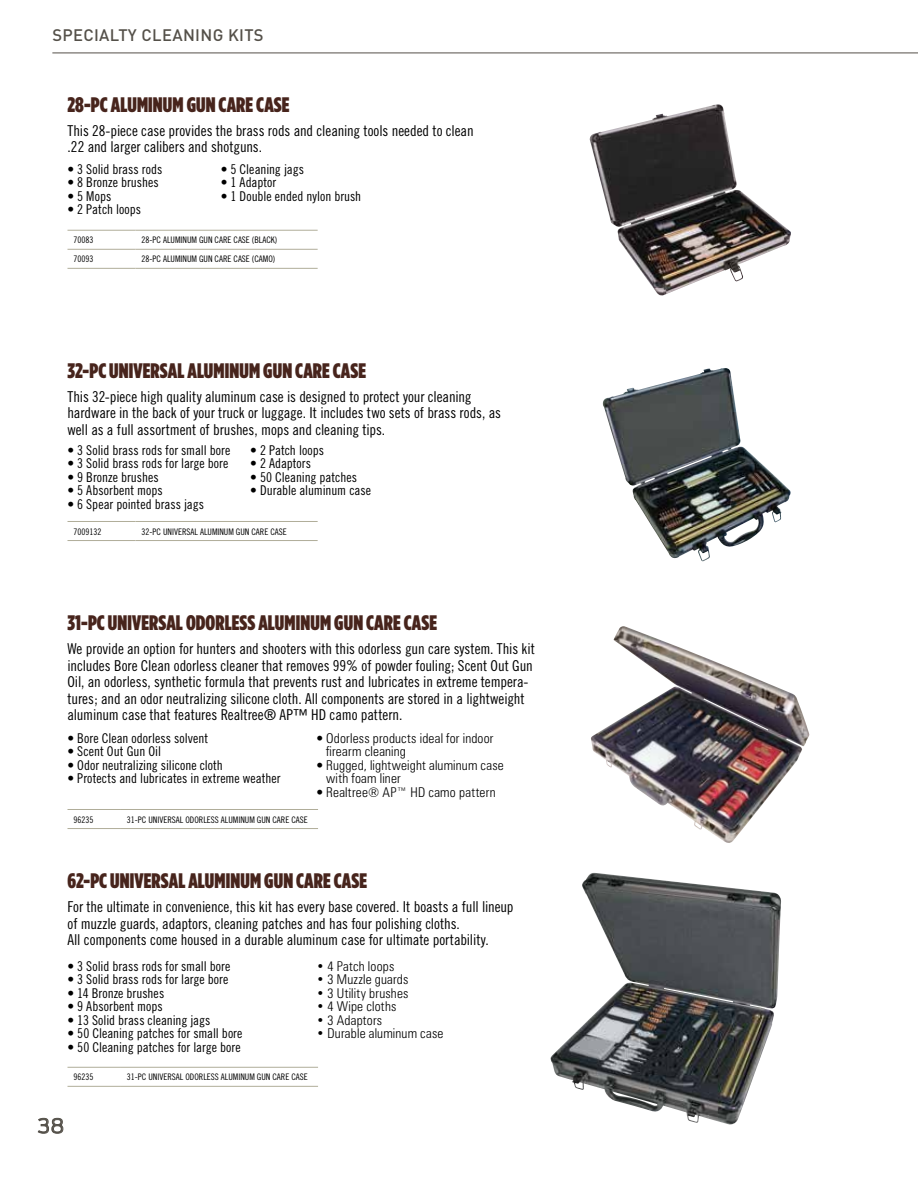
<style>
.page{position:relative;width:918px;height:1188px;background:#fff}
.page>*{position:absolute;margin:0;border:0;box-sizing:border-box;transform-origin:0 0}
.t1{font:21px "Gotham Condensed X Black";letter-spacing:.005em;color:#47241c}
.t2{font:300 19.5px "Antenna";color:#545049}
.t3{font:500 16.5px "DIN";letter-spacing:.02em;color:#545049}
.t4{font:15px/16.5px "Trade Gothic Cond Eighteen";letter-spacing:-.005em;color:#000}
.t5{font:13.5px "Trade Gothic Cond Eighteen";color:#000}
.t6{font:300 condensed 13.5px/13.5px "Zurich BT";letter-spacing:.01em;color:#000}
.t7{font:9px "Trade Gothic Cond Eighteen";color:#000}
.s1{font-family:"Trade Gothic Cond Eighteen";font-weight:400;font-stretch:normal}
</style>
<div class="page">
<hr style="left:121px;top:809px;width:197px;height:1px;background:#b0ad99">
<hr style="left:121px;top:828px;width:197px;height:1px;background:#b0ad99">
<hr style="left:68px;top:809px;width:53px;height:1px;background:#b0ad99">
<hr style="left:68px;top:828px;width:53px;height:1px;background:#b0ad99">
<hr style="left:121px;top:1067px;width:197px;height:1px;background:#b0ad99">
<hr style="left:121px;top:1086px;width:197px;height:1px;background:#b0ad99">
<hr style="left:68px;top:1067px;width:53px;height:1px;background:#b0ad99">
<hr style="left:68px;top:1086px;width:53px;height:1px;background:#b0ad99">
<hr style="left:52px;top:53px;width:866px;height:1px;background:#545049">
<img style="left:591px;top:626px;width:219px;height:217px">
<img style="left:550px;top:873px;width:231px;height:252px">
<img style="left:589px;top:104px;width:202px;height:192px">
<img style="left:602px;top:368px;width:162px;height:194px">
<hr style="left:136px;top:230px;width:182px;height:1px;background:#b0ad99">
<hr style="left:136px;top:249px;width:182px;height:1px;background:#b0ad99">
<hr style="left:136px;top:268px;width:182px;height:1px;background:#b0ad99">
<hr style="left:68px;top:230px;width:68px;height:1px;background:#b0ad99">
<hr style="left:68px;top:249px;width:68px;height:1px;background:#b0ad99">
<hr style="left:68px;top:268px;width:68px;height:1px;background:#b0ad99">
<hr style="left:136px;top:521px;width:182px;height:1px;background:#b0ad99">
<hr style="left:136px;top:540px;width:182px;height:1px;background:#b0ad99">
<hr style="left:68px;top:521px;width:68px;height:1px;background:#b0ad99">
<hr style="left:68px;top:540px;width:68px;height:1px;background:#b0ad99">
<svg style="left:37px;top:1118px;width:27px;height:16px"></svg>
<p class="t3" style="left:52px;top:24px;width:213px">SPECIALTY CLEANING KITS</p>
<h1 class="t1" style="left:68px;top:92px;width:224px">28-PC ALUMINUM GUN CARE CASE</h1>
<p class="t4" style="left:68px;top:122px;width:408px">This 28-piece case provides the brass rods and cleaning tools needed to clean .22 and larger calibers and shotguns.</p>
<p class="t5" style="left:68px;top:161px;width:96px">• 3 Solid brass rods</p>
<p class="t5" style="left:68px;top:175px;width:93px">• 8 Bronze brushes</p>
<p class="t5" style="left:68px;top:188px;width:45px">• 5 Mops</p>
<p class="t5" style="left:68px;top:202px;width:75px">• 2 Patch loops</p>
<p class="t5" style="left:221px;top:161px;width:85px">• 5 Cleaning jags</p>
<p class="t5" style="left:221px;top:175px;width:57px">• 1 Adaptor</p>
<p class="t5" style="left:221px;top:188px;width:142px">• 1 Double ended nylon brush</p>
<p class="t7" style="left:74px;top:235px;width:21px">70083</p>
<p class="t7" style="left:142px;top:235px;width:137px">28-PC ALUMINUM GUN CARE CASE (BLACK)</p>
<p class="t7" style="left:74px;top:254px;width:21px">70093</p>
<p class="t7" style="left:142px;top:254px;width:135px">28-PC ALUMINUM GUN CARE CASE (CAMO)</p>
<h1 class="t1" style="left:68px;top:358px;width:300px">32-PC UNIVERSAL ALUMINUM GUN CARE CASE</h1>
<p class="t4" style="left:68px;top:388px;width:435px">This 32-piece high quality aluminum case is designed to protect your cleaning hardware in the back of your truck or luggage. It includes two sets of brass rods, as well as a full assortment of brushes, mops and cleaning tips.</p>
<p class="t5" style="left:68px;top:442px;width:164px">• 3 Solid brass rods for small bore</p>
<p class="t5" style="left:68px;top:455px;width:162px">• 3 Solid brass rods for large bore</p>
<p class="t5" style="left:68px;top:469px;width:93px">• 9 Bronze brushes</p>
<p class="t5" style="left:68px;top:482px;width:97px">• 5 Absorbent mops</p>
<p class="t5" style="left:68px;top:496px;width:138px">• 6 Spear pointed brass jags</p>
<p class="t5" style="left:250px;top:442px;width:75px">• 2 Patch loops</p>
<p class="t5" style="left:250px;top:455px;width:62px">• 2 Adaptors</p>
<p class="t5" style="left:250px;top:469px;width:108px">• 50 Cleaning patches</p>
<p class="t5" style="left:250px;top:482px;width:122px">• Durable aluminum case</p>
<p class="t7" style="left:74px;top:526px;width:29px">7009132</p>
<p class="t7" style="left:142px;top:526px;width:147px">32-PC UNIVERSAL ALUMINUM GUN CARE CASE</p>
<h1 class="t1" style="left:68px;top:611px;width:371px">31-PC UNIVERSAL ODORLESS ALUMINUM GUN CARE CASE</h1>
<p class="t4" style="left:68px;top:641px;width:469px">We provide an option for hunters and shooters with this odorless gun care system. This kit includes Bore Clean odorless cleaner that removes 99% of powder fouling; Scent Out Gun Oil, an odorless, synthetic formula that prevents rust and lubricates in extreme tempera&shy;tures; and an odor neutralizing silicone cloth. All components are stored in a lightweight aluminum case that features Realtree® AP™ HD camo pattern.</p>
<p class="t5" style="left:68px;top:730px;width:142px">• Bore Clean odorless solvent</p>
<p class="t5" style="left:68px;top:743px;width:95px">• Scent Out Gun Oil</p>
<p class="t5" style="left:68px;top:757px;width:157px">• Odor neutralizing silicone cloth</p>
<p class="t5" style="left:68px;top:770px;width:215px">• Protects and lubricates in extreme weather</p>
<p class="t6" style="left:326px;top:731px;width:169px;text-indent:-10px"><span class="s1">•</span> Odorless products ideal for indoor firearm cleaning</p>
<p class="t6" style="left:326px;top:758px;width:179px;text-indent:-10px"><span class="s1">•</span> Rugged, lightweight aluminum case with foam liner</p>
<p class="t6" style="left:316px;top:785px;width:181px"><span class="s1">•</span> Realtree® AP™ HD camo pattern</p>
<p class="t7" style="left:74px;top:814px;width:21px">96235</p>
<p class="t7" style="left:127px;top:814px;width:182px">31-PC UNIVERSAL ODORLESS ALUMINUM GUN CARE CASE</p>
<h1 class="t1" style="left:68px;top:868px;width:301px">62-PC UNIVERSAL ALUMINUM GUN CARE CASE</h1>
<p class="t4" style="left:68px;top:898px;width:448px">For the ultimate in convenience, this kit has every base covered. It boasts a full lineup of muzzle guards, adaptors, cleaning patches and has four polishing cloths.<br>All components come housed in a durable aluminum case for ultimate portability.</p>
<p class="t5" style="left:68px;top:958px;width:164px">• 3 Solid brass rods for small bore</p>
<p class="t5" style="left:68px;top:971px;width:162px">• 3 Solid brass rods for large bore</p>
<p class="t5" style="left:68px;top:985px;width:98px">• 14 Bronze brushes</p>
<p class="t5" style="left:68px;top:998px;width:97px">• 9 Absorbent mops</p>
<p class="t5" style="left:68px;top:1012px;width:144px">• 13 Solid brass cleaning jags</p>
<p class="t5" style="left:68px;top:1025px;width:177px">• 50 Cleaning patches for small bore</p>
<p class="t5" style="left:68px;top:1039px;width:175px">• 50 Cleaning patches for large bore</p>
<p class="t6" style="left:316px;top:959px;width:79px">• 4 Patch loops</p>
<p class="t6" style="left:316px;top:972px;width:93px">• 3 Muzzle guards</p>
<p class="t6" style="left:316px;top:986px;width:94px">• 3 Utility brushes</p>
<p class="t6" style="left:316px;top:999px;width:81px">• 4 Wipe cloths</p>
<p class="t6" style="left:316px;top:1013px;width:67px">• 3 Adaptors</p>
<p class="t6" style="left:316px;top:1026px;width:129px">• Durable aluminum case</p>
<p class="t7" style="left:74px;top:1072px;width:21px">96235</p>
<p class="t7" style="left:127px;top:1072px;width:182px">31-PC UNIVERSAL ODORLESS ALUMINUM GUN CARE CASE</p>
<h2 class="t2" style="left:38px;top:1114px;width:28px">38</h2>
</div>
